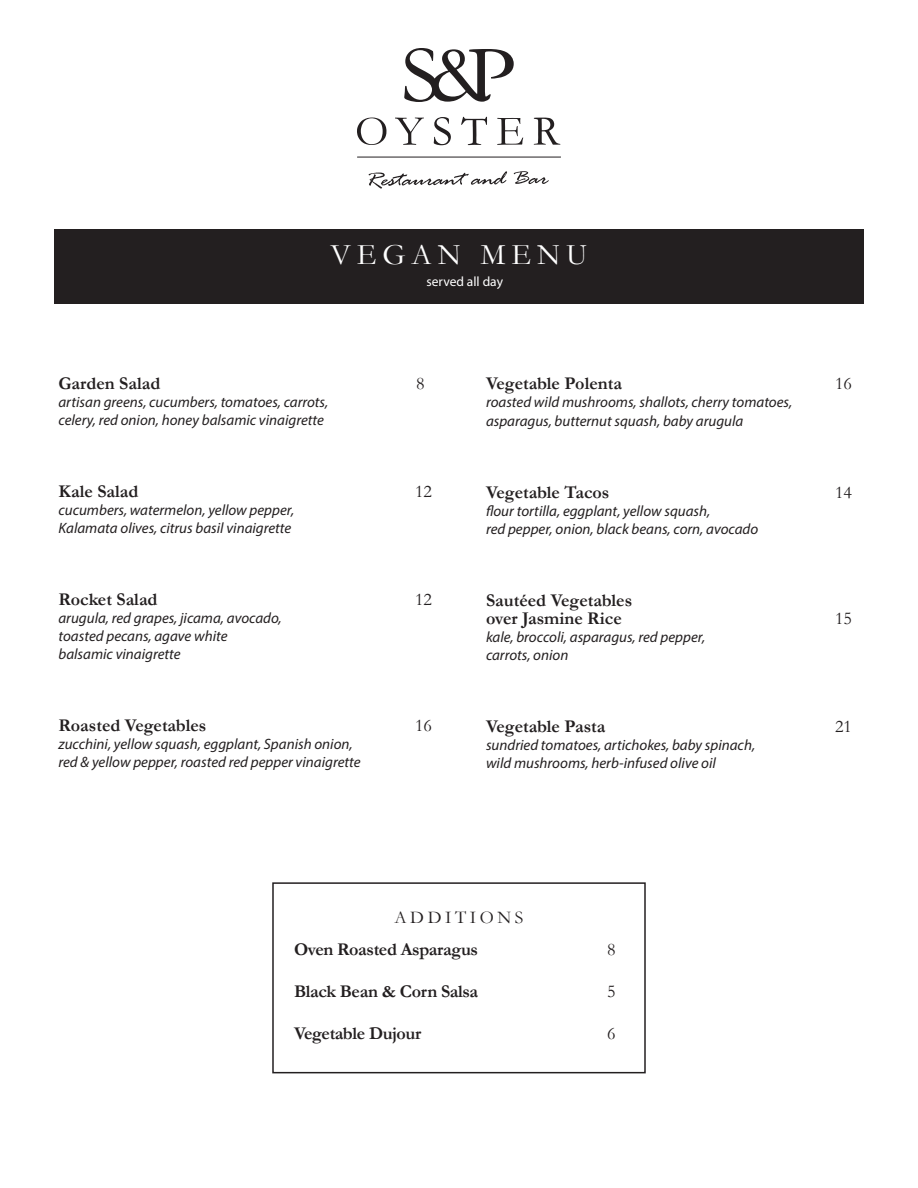
<style>
.page{position:relative;width:918px;height:1188px;background:#fff}
.page>*{position:absolute;margin:0;border:0;box-sizing:border-box;transform-origin:0 0}
.t1{font:30px "Garamond";letter-spacing:.2em;color:#fff}
.t2{font:700 18px/18px "Garamond";color:#231f20}
.t3{font:700 18px "Garamond";letter-spacing:-.02em;color:#231f20}
.t4{font:18px "Garamond";letter-spacing:.2em;color:#231f20}
.t5{font:italic 15px/18px "Myriad Pro";color:#231f20}
.t6{font:13.5px "Myriad Pro";color:#fff}
</style>
<div class="page">
<div style="left:54px;top:230px;width:810px;height:74px;background:#231f20"></div>
<svg style="left:404px;top:48px;width:110px;height:54px"></svg>
<svg style="left:369px;top:171px;width:138px;height:18px"></svg>
<svg style="left:514px;top:171px;width:35px;height:13px"></svg>
<svg style="left:357px;top:118px;width:29px;height:27px"></svg>
<svg style="left:395px;top:118px;width:29px;height:27px"></svg>
<svg style="left:434px;top:117px;width:17px;height:28px"></svg>
<svg style="left:461px;top:117px;width:26px;height:28px"></svg>
<svg style="left:497px;top:118px;width:26px;height:27px"></svg>
<svg style="left:534px;top:118px;width:26px;height:27px"></svg>
<hr style="left:357px;top:157px;width:204px;height:1px;background:#231f20">
<div style="left:272px;top:882px;width:374px;height:191px;border:2px solid #231f20"></div>
<h1 class="t1" style="left:330px;top:234px;width:259px">VEGAN MENU</h1>
<p class="t6" style="left:426px;top:273px;width:78px">served all day</p>
<p class="t2" style="left:58px;top:374px;width:103px">Garden Salad</p>
<p class="t4" style="left:416px;top:371px;width:10px">8</p>
<p class="t5" style="left:58px;top:393px;width:271px">artisan greens, cucumbers, tomatoes, carrots, celery, red onion, honey balsamic vinaigrette</p>
<p class="t2" style="left:58px;top:482px;width:81px">Kale Salad</p>
<p class="t4" style="left:415px;top:479px;width:18px">12</p>
<p class="t5" style="left:58px;top:501px;width:237px">cucumbers, watermelon, yellow pepper,<br>Kalamata olives, citrus basil vinaigrette</p>
<p class="t2" style="left:58px;top:590px;width:101px">Rocket Salad</p>
<p class="t4" style="left:415px;top:587px;width:18px">12</p>
<p class="t5" style="left:58px;top:609px;width:225px">arugula, red grapes, jicama, avocado, toasted pecans, agave white balsamic vinaigrette</p>
<p class="t2" style="left:58px;top:716px;width:149px">Roasted Vegetables</p>
<p class="t4" style="left:415px;top:713px;width:18px">16</p>
<p class="t5" style="left:58px;top:735px;width:304px">zucchini, yellow squash, eggplant, Spanish onion, red &amp; yellow pepper, roasted red pepper vinaigrette</p>
<p class="t2" style="left:486px;top:374px;width:138px">Vegetable Polenta</p>
<p class="t4" style="left:835px;top:371px;width:18px">16</p>
<p class="t5" style="left:486px;top:392px;width:308px;line-height:18.8px">roasted wild mushrooms, shallots, cherry tomatoes, asparagus, butternut squash, baby arugula</p>
<p class="t2" style="left:486px;top:483px;width:125px">Vegetable Tacos</p>
<p class="t4" style="left:835px;top:480px;width:18px">14</p>
<p class="t5" style="left:486px;top:501px;width:274px">flour tortilla, eggplant, yellow squash,<br>red pepper, onion, black beans, corn, avocado</p>
<p class="t2" style="left:486px;top:591px;width:148px">Sautéed Vegetables over Jasmine Rice</p>
<p class="t5" style="left:486px;top:627px;width:221px">kale, broccoli, asparagus, red pepper, carrots, onion</p>
<p class="t4" style="left:835px;top:606px;width:18px">15</p>
<p class="t2" style="left:486px;top:717px;width:121px">Vegetable Pasta</p>
<p class="t4" style="left:835px;top:714px;width:18px">21</p>
<p class="t5" style="left:486px;top:735px;width:271px">sundried tomatoes, artichokes, baby spinach, wild mushrooms, herb-infused olive oil</p>
<p class="t4" style="left:394px;top:906px;width:131px">ADDITIONS</p>
<p class="t3" style="left:294px;top:937px;width:186px">Oven Roasted Asparagus</p>
<p class="t4" style="left:607px;top:937px;width:10px">8</p>
<p class="t3" style="left:294px;top:979px;width:186px">Black Bean &amp; Corn Salsa</p>
<p class="t4" style="left:607px;top:979px;width:10px">5</p>
<p class="t3" style="left:294px;top:1022px;width:129px">Vegetable Dujour</p>
<p class="t4" style="left:607px;top:1022px;width:10px">6</p>
</div>
